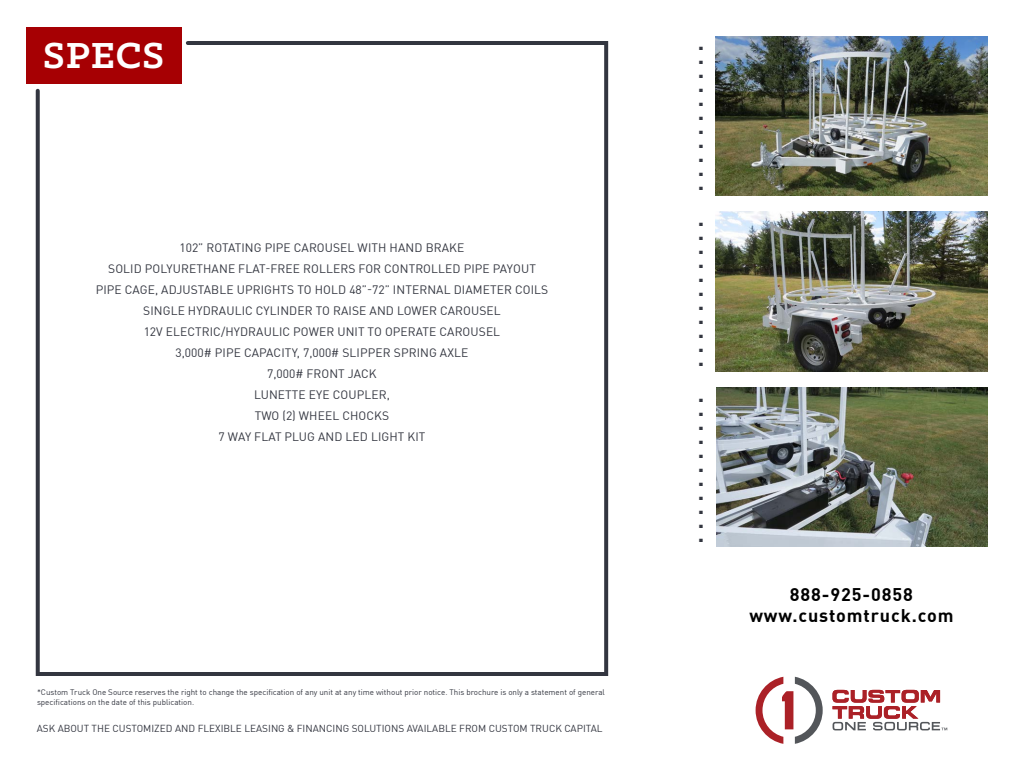
<style>
.page{position:relative;width:1024px;height:768px;background:#fff}
.page>*{position:absolute;margin:0;border:0;box-sizing:border-box;transform-origin:0 0}
.t1{font:700 41px "Klinic Slab";letter-spacing:.025em;color:#fff}
.t2{font:700 23px "DIN Pro";color:#333640}
.t3{font:700 18px "DIN Pro";letter-spacing:.05em;color:#000}
.t4{font:12px "DIN Pro";letter-spacing:.01em;color:#333640}
.t5{font:10px "DIN Pro";color:#333640}
.t6{font:8px/9.6px "DIN Pro";color:#333640}
</style>
<div class="page">
<div style="left:26px;top:27px;width:156px;height:57px;background:#a60003"></div>
<svg style="left:35px;top:41px;width:574px;height:635px"></svg>
<img style="left:717px;top:387px;width:271px;height:160px">
<img style="left:716px;top:212px;width:272px;height:159px">
<img style="left:716px;top:36px;width:272px;height:160px">
<svg style="left:756px;top:677px;width:67px;height:67px"></svg>
<svg style="left:833px;top:690px;width:114px;height:40px"></svg>
<p class="t1" style="left:43px;top:28px;width:123px">SPECS</p>
<p class="t4" style="left:179px;top:239px;width:286px">102” ROTATING PIPE CAROUSEL WITH HAND BRAKE</p>
<p class="t4" style="left:108px;top:260px;width:429px">SOLID POLYURETHANE FLAT-FREE ROLLERS FOR CONTROLLED PIPE PAYOUT</p>
<p class="t4" style="left:96px;top:281px;width:454px">PIPE CAGE, ADJUSTABLE UPRIGHTS TO HOLD 48”-72” INTERNAL DIAMETER COILS</p>
<p class="t4" style="left:143px;top:302px;width:359px">SINGLE HYDRAULIC CYLINDER TO RAISE AND LOWER CAROUSEL</p>
<p class="t4" style="left:144px;top:323px;width:358px">12V ELECTRIC/HYDRAULIC POWER UNIT TO OPERATE CAROUSEL</p>
<p class="t4" style="left:176px;top:344px;width:294px">3,000# PIPE CAPACITY, 7,000# SLIPPER SPRING AXLE</p>
<p class="t4" style="left:267px;top:365px;width:111px">7,000# FRONT JACK</p>
<p class="t4" style="left:254px;top:386px;width:137px">LUNETTE EYE COUPLER,</p>
<p class="t4" style="left:255px;top:407px;width:136px">TWO (2) WHEEL CHOCKS</p>
<p class="t4" style="left:219px;top:428px;width:208px">7 WAY FLAT PLUG AND LED LIGHT KIT</p>
<p class="t6" style="left:37px;top:687px;width:569px">*Custom Truck One Source reserves the right to change the specification of any unit at any time without prior notice. This brochure is only a statement of general specifications on the date of this publication.</p>
<p class="t5" style="left:37px;top:721px;width:567px">ASK ABOUT THE CUSTOMIZED AND FLEXIBLE LEASING &amp; FINANCING SOLUTIONS AVAILABLE FROM CUSTOM TRUCK CAPITAL</p>
<p class="t2" style="left:698px;top:23px;width:8px">.</p>
<p class="t2" style="left:698px;top:37px;width:8px">.</p>
<p class="t2" style="left:698px;top:51px;width:8px">.</p>
<p class="t2" style="left:698px;top:65px;width:8px">.</p>
<p class="t2" style="left:698px;top:79px;width:8px">.</p>
<p class="t2" style="left:698px;top:93px;width:8px">.</p>
<p class="t2" style="left:698px;top:107px;width:8px">.</p>
<p class="t2" style="left:698px;top:121px;width:8px">.</p>
<p class="t2" style="left:698px;top:135px;width:8px">.</p>
<p class="t2" style="left:698px;top:149px;width:8px">.</p>
<p class="t2" style="left:698px;top:163px;width:8px">.</p>
<p class="t2" style="left:698px;top:200px;width:8px">.</p>
<p class="t2" style="left:698px;top:214px;width:8px">.</p>
<p class="t2" style="left:698px;top:228px;width:8px">.</p>
<p class="t2" style="left:698px;top:242px;width:8px">.</p>
<p class="t2" style="left:698px;top:256px;width:8px">.</p>
<p class="t2" style="left:698px;top:270px;width:8px">.</p>
<p class="t2" style="left:698px;top:284px;width:8px">.</p>
<p class="t2" style="left:698px;top:298px;width:8px">.</p>
<p class="t2" style="left:698px;top:312px;width:8px">.</p>
<p class="t2" style="left:698px;top:326px;width:8px">.</p>
<p class="t2" style="left:698px;top:340px;width:8px">.</p>
<p class="t2" style="left:698px;top:376px;width:8px">.</p>
<p class="t2" style="left:698px;top:390px;width:8px">.</p>
<p class="t2" style="left:698px;top:404px;width:8px">.</p>
<p class="t2" style="left:698px;top:418px;width:8px">.</p>
<p class="t2" style="left:698px;top:432px;width:8px">.</p>
<p class="t2" style="left:698px;top:446px;width:8px">.</p>
<p class="t2" style="left:698px;top:460px;width:8px">.</p>
<p class="t2" style="left:698px;top:474px;width:8px">.</p>
<p class="t2" style="left:698px;top:488px;width:8px">.</p>
<p class="t2" style="left:698px;top:502px;width:8px">.</p>
<p class="t2" style="left:698px;top:516px;width:8px">.</p>
<p class="t3" style="left:790px;top:580px;width:124px">888-925-0858</p>
<p class="t3" style="left:749px;top:602px;width:206px">www.customtruck.com</p>
</div>
